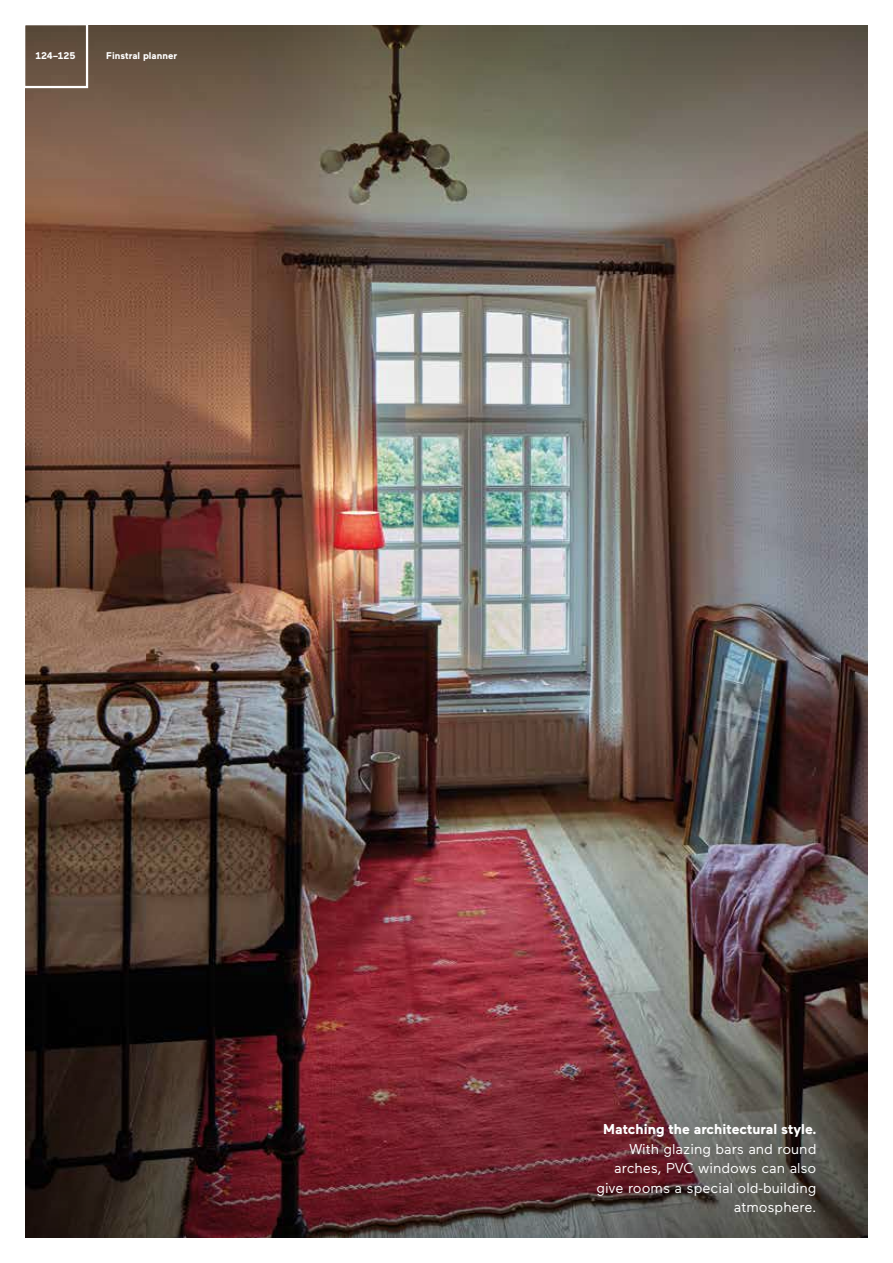
<style>
.page{position:relative;width:893px;height:1263px;background:#fff}
.page>*{position:absolute;margin:0;border:0;box-sizing:border-box;transform-origin:0 0}
.t1{font:14.25px/19.5px "Maax Finstral";color:#fff;text-align:right}
.t2{font:700 14.25px "Maax Finstral";color:#fff}
.t3{font:700 9.75px "Maax Finstral";color:#fff}
</style>
<div class="page">
<img style="left:26px;top:26px;width:841px;height:1211px">
<svg style="left:25px;top:25px;width:64px;height:64px;background:#6f5d4d"></svg>
<p class="t3" style="left:36px;top:49px;width:41px">124–125</p>
<p class="t3" style="left:106px;top:49px;width:72px">Finstral planner</p>
<p class="t2" style="left:603px;top:1120px;width:215px">Matching the architectural style.</p>
<p class="t1" style="left:596px;top:1138px;width:222px">With glazing bars and round arches, PVC windows can also give rooms a special old-building atmosphere.</p>
</div>
